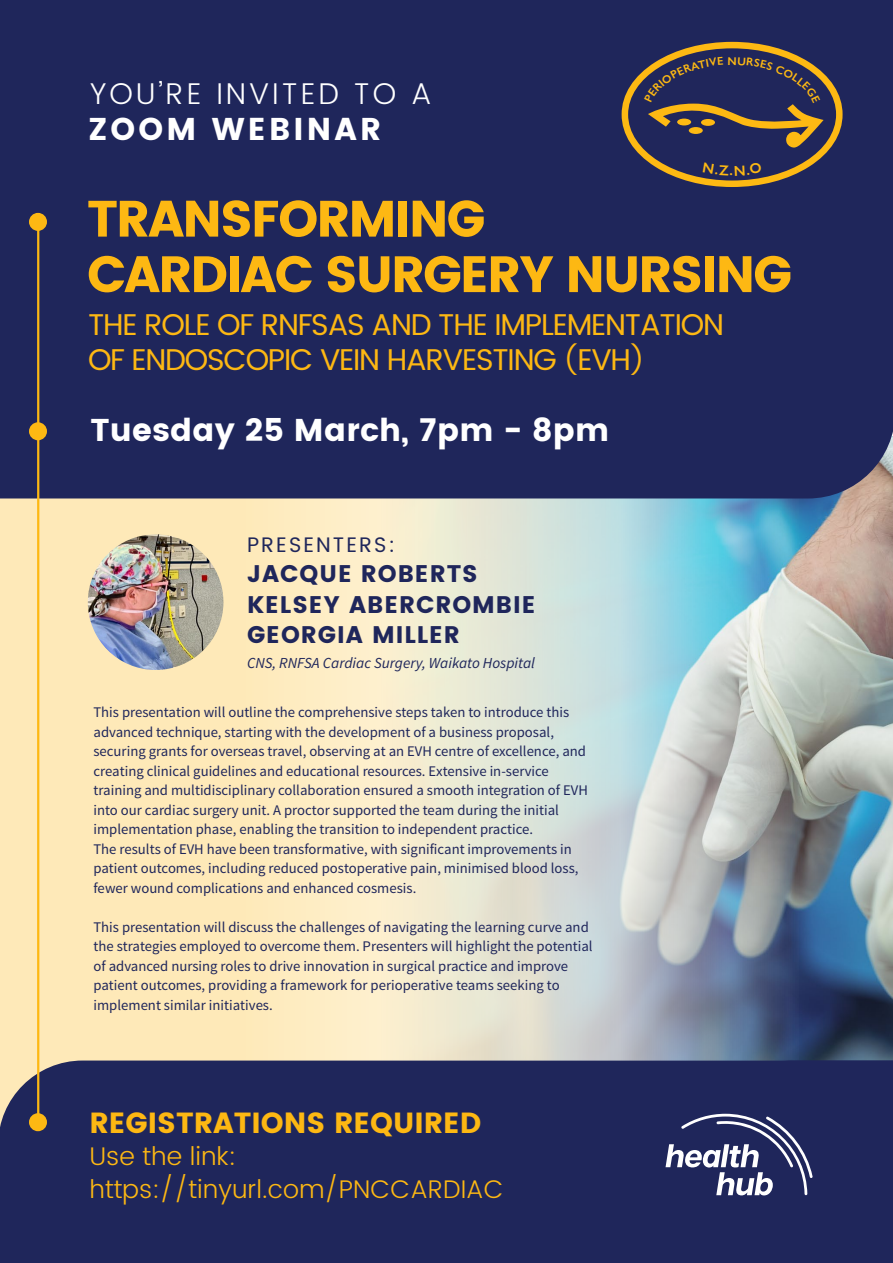
<style>
.page{position:relative;width:893px;height:1263px;background:#fff}
.page>*{position:absolute;margin:0;border:0;box-sizing:border-box;transform-origin:0 0}
.t1{font:51px/55.5px "Poppins";letter-spacing:-.04em;color:#fdb813}
.t2{font:31.5px "Poppins";letter-spacing:.01em;color:#fff}
.t3{font:31.5px "Poppins";letter-spacing:.1em;color:#fff}
.t4{font:30px/34.5px "Poppins";letter-spacing:-.04em;color:#fdb813}
.t5{font:300 30px "Poppins";letter-spacing:.1em;color:#fff}
.t6{font:29.1px "Poppins";color:#fdb813}
.t7{font:300 25.5px/32.4px "Poppins";color:#fdb813}
.t8{font:24px/30.2px "Poppins";letter-spacing:.04em;color:#1f265b}
.t9{font:21px "Poppins";letter-spacing:.1em;color:#1f265b}
.t10{font:italic 15.3px "Source Sans Pro";color:#1f265b}
.t11{font:14.7px/19.5px "Source Sans Pro";color:#1f265b}
.s1{font-size:27px}
</style>
<div class="page">
<img style="left:798px;top:498px;width:95px;height:562px">
<img style="left:676px;top:498px;width:122px;height:562px">
<svg style="left:0;top:498px;width:676px;height:562px;background:#ede5c7"></svg>
<div style="left:0;top:0;width:893px;height:498px;background:#1f265b"></div>
<div style="left:0;top:1060px;width:893px;height:203px;background:#1f265b"></div>
<hr style="left:37px;top:223px;width:2px;height:905px;background:#fdb813">
<div style="left:29px;top:213px;width:18px;height:18px;background:#fdb813;border-radius:50%"></div>
<div style="left:29px;top:422px;width:18px;height:18px;background:#fdb813;border-radius:50%"></div>
<div style="left:29px;top:1113px;width:18px;height:18px;background:#fdb813;border-radius:50%"></div>
<img style="left:88px;top:534px;width:135px;height:136px;border-radius:68px">
<svg style="left:665px;top:1114px;width:148px;height:81px"></svg>
<svg style="left:622px;top:42px;width:221px;height:145px;background:#46404e"></svg>
<h3 class="t5" style="left:90px;top:72px;width:343px">YOU’RE INVITED TO A</h3>
<h2 class="t3" style="left:88px;top:111px;width:294px">ZOOM WEBINAR</h2>
<h1 class="t1" style="left:87px;top:191px;width:707px">TRANSFORMING<br>CARDIAC SURGERY NURSING</h1>
<h3 class="t4" style="left:88px;top:308px;width:637px">THE ROLE OF RNFSAS AND THE IMPLEMENTATION<br>OF ENDOSCOPIC VEIN HARVESTING <span class="s1">(</span>EVH<span class="s1">)</span></h3>
<h2 class="t2" style="left:90px;top:411px;width:520px">Tuesday 25 March, 7pm - 8pm</h2>
<h3 class="t9" style="left:247px;top:530px;width:149px">PRESENTERS:</h3>
<h3 class="t8" style="left:247px;top:559px;width:290px">JACQUE ROBERTS<br>KELSEY ABERCROMBIE<br>GEORGIA MILLER</h3>
<p class="t10" style="left:247px;top:654px;width:290px">CNS, RNFSA Cardiac Surgery, Waikato Hospital</p>
<p class="t11" style="left:93px;top:703px;width:496px">This presentation will outline the comprehensive steps taken to introduce this advanced technique, starting with the development of a business proposal, securing grants for overseas travel, observing at an EVH centre of excellence, and creating clinical guidelines and educational resources. Extensive in-service training and multidisciplinary collaboration ensured a smooth integration of EVH into our cardiac surgery unit. A proctor supported the team during the initial implementation phase, enabling the transition to independent practice.<br>The results of EVH have been transformative, with significant improvements in patient outcomes, including reduced postoperative pain, minimised blood loss, fewer wound complications and enhanced cosmesis.</p>
<p class="t11" style="left:93px;top:917px;width:501px">This presentation will discuss the challenges of navigating the learning curve and the strategies employed to overcome them. Presenters will highlight the potential of advanced nursing roles to drive innovation in surgical practice and improve patient outcomes, providing a framework for perioperative teams seeking to implement similar initiatives.</p>
<h3 class="t6" style="left:89px;top:1106px;width:393px">REGISTRATIONS REQUIRED</h3>
<h3 class="t7" style="left:89px;top:1141px;width:416px">Use the link: https://tinyurl.com/PNCCARDIAC</h3>
</div>
